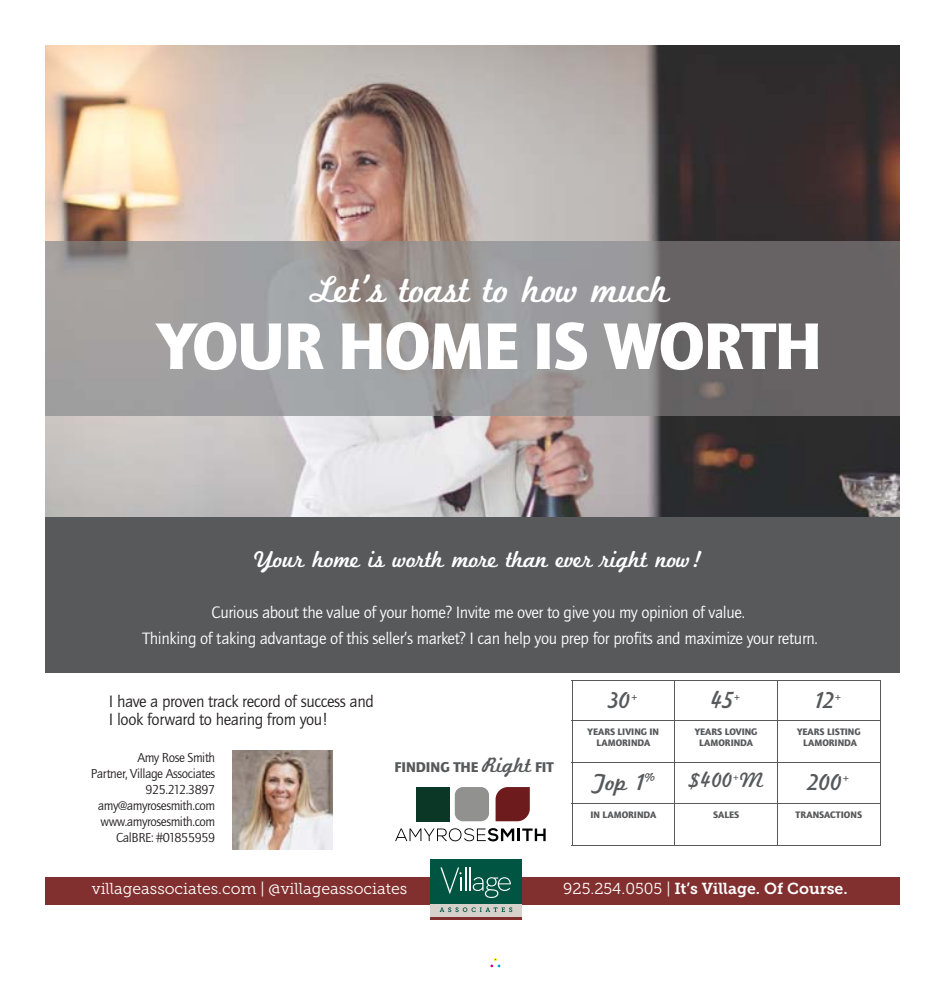
<style>
.page{position:relative;width:945px;height:990px;background:#fff}
.page>*{position:absolute;margin:0;border:0;box-sizing:border-box;transform-origin:0 0}
.t1{font:68.25px "Quay Sans ITCTT Black";letter-spacing:-.02em;color:#fff}
.t2{font:39px "Marketing Script";letter-spacing:-.02em;color:#fff}
.t3{font:24.38px "Marketing Script";letter-spacing:-.02em;color:#fff}
.t4{font:24.38px "Marketing Script";color:#58595b}
.t5{font:21.88px "Marketing Script";color:#58595b}
.t6{font:17px/25.6px "Quay Sans ITCTT Book";letter-spacing:-.02em;color:#fff;text-align:center}
.t7{font:17px/18.2px "Quay Sans ITCTT Book";letter-spacing:-.02em;color:#231f20}
.t8{font:15.88px "Museo Slab 300";color:#fff}
.t9{font:15.88px "Museo Slab 700";color:#fff}
.t10{font:14.62px "Quay Sans ITCTT Black";color:#58595b}
.t11{font:13.38px/16.1px "Quay Sans ITCTT Book";letter-spacing:-.03em;color:#231f20;text-align:right}
.t12{font:9.75px/11.8px "Quay Sans ITCTT Black";color:#58595b;text-align:center}
.s1{font-family:"Marketing Script";font-size:21.88px}
.s2{font-family:"Museo Slab 300"}
</style>
<div class="page">
<div style="left:490px;top:958px;width:11px;height:10px;border:1px solid #fff"></div>
<svg style="left:395px;top:828px;width:151px;height:13px"></svg>
<div style="left:416px;top:787px;width:34px;height:34px;background:#0b3826"></div>
<div style="left:455px;top:787px;width:34px;height:34px;background:#919190;border-radius:8px"></div>
<svg style="left:496px;top:787px;width:34px;height:34px"></svg>
<img style="left:233px;top:751px;width:99px;height:99px">
<div style="left:45px;top:877px;width:855px;height:27px;background:#82302f"></div>
<div style="left:430px;top:903px;width:92px;height:15px;background:#d7d1cb"></div>
<div style="left:430px;top:859px;width:92px;height:45px;background:#005542"></div>
<hr style="left:430px;top:917px;width:92px;height:2px;background:#82302f">
<svg style="left:440px;top:907px;width:72px;height:5px"></svg>
<svg style="left:440px;top:867px;width:71px;height:31px"></svg>
<hr style="left:572px;top:680px;width:103px;height:1px;background:#58595b">
<hr style="left:572px;top:681px;width:1px;height:39px;background:#58595b">
<hr style="left:675px;top:680px;width:103px;height:1px;background:#58595b">
<hr style="left:674px;top:681px;width:1px;height:39px;background:#58595b">
<hr style="left:778px;top:680px;width:103px;height:1px;background:#58595b">
<hr style="left:777px;top:681px;width:1px;height:39px;background:#58595b">
<hr style="left:880px;top:681px;width:1px;height:39px;background:#58595b">
<hr style="left:572px;top:720px;width:103px;height:1px;background:#58595b">
<hr style="left:572px;top:721px;width:1px;height:41px;background:#58595b">
<hr style="left:675px;top:720px;width:103px;height:1px;background:#58595b">
<hr style="left:674px;top:721px;width:1px;height:41px;background:#58595b">
<hr style="left:778px;top:720px;width:103px;height:1px;background:#58595b">
<hr style="left:777px;top:721px;width:1px;height:41px;background:#58595b">
<hr style="left:880px;top:721px;width:1px;height:41px;background:#58595b">
<hr style="left:572px;top:762px;width:103px;height:1px;background:#58595b">
<hr style="left:572px;top:763px;width:1px;height:40px;background:#58595b">
<hr style="left:675px;top:762px;width:103px;height:1px;background:#58595b">
<hr style="left:674px;top:763px;width:1px;height:40px;background:#58595b">
<hr style="left:778px;top:762px;width:103px;height:1px;background:#58595b">
<hr style="left:777px;top:763px;width:1px;height:40px;background:#58595b">
<hr style="left:880px;top:763px;width:1px;height:40px;background:#58595b">
<hr style="left:572px;top:803px;width:103px;height:1px;background:#58595b">
<hr style="left:572px;top:804px;width:1px;height:41px;background:#58595b">
<hr style="left:675px;top:803px;width:103px;height:1px;background:#58595b">
<hr style="left:674px;top:804px;width:1px;height:41px;background:#58595b">
<hr style="left:778px;top:803px;width:103px;height:1px;background:#58595b">
<hr style="left:777px;top:804px;width:1px;height:41px;background:#58595b">
<hr style="left:880px;top:804px;width:1px;height:41px;background:#58595b">
<hr style="left:572px;top:845px;width:309px;height:1px;background:#58595b">
<img style="left:45px;top:45px;width:855px;height:472px">
<img style="left:45px;top:241px;width:855px;height:174px">
<div style="left:45px;top:517px;width:855px;height:156px;background:#58595b"></div>
<h2 class="t2" style="left:310px;top:266px;width:362px">Let’s toast to how much</h2>
<h1 class="t1" style="left:157px;top:306px;width:666px">YOUR HOME IS WORTH</h1>
<h3 class="t3" style="left:254px;top:544px;width:450px">Your home is worth more than ever right now!</h3>
<p class="t6" style="left:142px;top:601px;width:677px">Curious about the value of your home? Invite me over to give you my opinion of value.<br>Thinking of taking advantage of this seller’s market? I can help you prep for profits and maximize your return.</p>
<p class="t7" style="left:109px;top:693px;width:266px">I have a proven track record of success and<br>I look forward to hearing from you!</p>
<h3 class="t4" style="left:608px;top:685px;width:32px">30<sup>+</sup></h3>
<h3 class="t4" style="left:711px;top:685px;width:32px">45<sup>+</sup></h3>
<h3 class="t4" style="left:815px;top:685px;width:29px">12<sup>+</sup></h3>
<p class="t12" style="left:588px;top:725px;width:73px">YEARS LIVING IN<br>LAMORINDA</p>
<p class="t12" style="left:695px;top:725px;width:64px">YEARS LOVING<br>LAMORINDA</p>
<p class="t12" style="left:797px;top:725px;width:65px">YEARS LISTING<br>LAMORINDA</p>
<h3 class="t4" style="left:592px;top:767px;width:65px">Top 1<sup>%</sup></h3>
<p class="t5" style="left:689px;top:767px;width:76px">$400<sup>+</sup>M</p>
<h3 class="t4" style="left:807px;top:767px;width:44px">200<sup>+</sup></h3>
<p class="t12" style="left:591px;top:808px;width:67px">IN LAMORINDA</p>
<p class="t12" style="left:713px;top:808px;width:28px">SALES</p>
<p class="t12" style="left:796px;top:808px;width:68px">TRANSACTIONS</p>
<p class="t11" style="left:91px;top:751px;width:126px">Amy Rose Smith<br>Partner, Village Associates<br>925.212.3897 amy@amyrosesmith.com www.amyrosesmith.com<br>CalBRE: #01855959</p>
<p class="t10" style="left:394px;top:759px;width:161px">FINDING THE <span class="s1">Right</span> FIT</p>
<p class="t8" style="left:92px;top:879px;width:317px">villageassociates.com | @villageassociates</p>
<p class="t9" style="left:563px;top:879px;width:286px"><span class="s2">925.254.0505 |</span> It’s Village. Of Course.</p>
</div>
